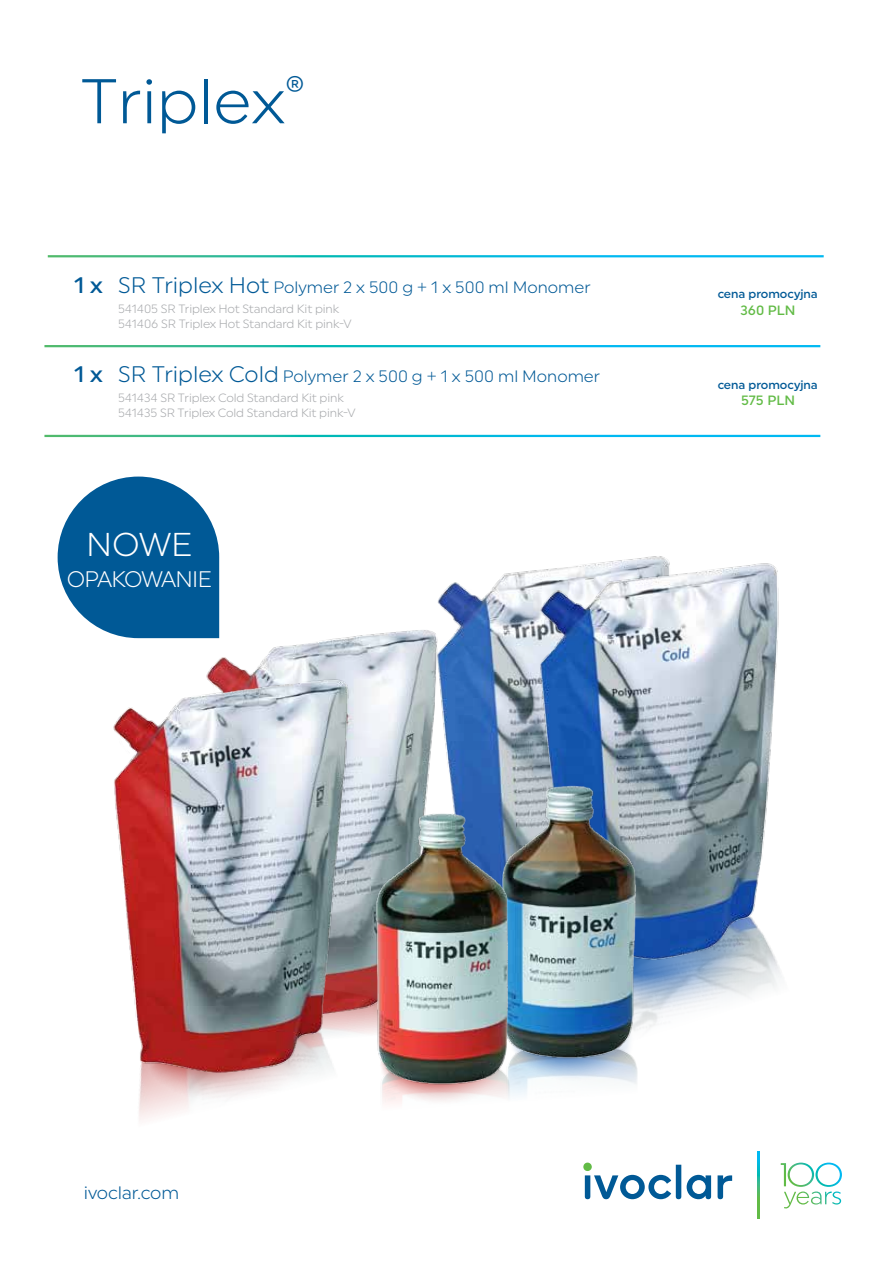
<style>
.page{position:relative;width:893px;height:1263px;background:#fff}
.page>*{position:absolute;margin:0;border:0;box-sizing:border-box;transform-origin:0 0}
.t1{font:63px "Uniform Pro Lgt";color:#005996}
.t2{font:33px "Uniform Pro Lgt";color:#fff}
.t3{font:22.5px "Uniform Pro Lgt";letter-spacing:-.03em;color:#fff}
.t4{font:18px "Uniform Pro Lgt";letter-spacing:-.015em;color:#005996}
.t5{font:16.5px "Uniform Pro Lgt";color:#005996}
.t6{font:500 13.5px "Uniform Pro";color:#62bb46}
.t7{font:12px/15px "Uniform Pro Lgt";letter-spacing:-.01em;color:#a7a9ac}
.t8{font:500 12px "Uniform Pro";color:#005996}
.s1{font-family:"Uniform Pro";font-weight:500;font-size:22.5px}
.s2{font-size:22.5px}
</style>
<div class="page">
<img style="left:139px;top:1072px;width:37px;height:48px">
<svg style="left:143px;top:1072px;width:175px;height:39px"></svg>
<div style="left:509px;top:1003px;width:127px;height:82px;background:#f6f9fa;border-radius:50%"></div>
<svg style="left:698px;top:994px;width:51px;height:9px"></svg>
<img style="left:164px;top:552px;width:232px;height:482px">
<img style="left:396px;top:556px;width:272px;height:231px">
<img style="left:497px;top:560px;width:285px;height:434px">
<img style="left:454px;top:757px;width:244px;height:320px">
<img style="left:371px;top:787px;width:193px;height:317px">
<img style="left:113px;top:671px;width:239px;height:401px">
<div style="left:58px;top:477px;width:161px;height:161px;background:#005996;border-radius:81px"></div>
<svg style="left:781px;top:1162px;width:61px;height:46px"></svg>
<svg style="left:583px;top:1162px;width:9px;height:9px"></svg>
<svg style="left:585px;top:1165px;width:147px;height:34px"></svg>
<svg style="left:757px;top:1151px;width:2px;height:68px"></svg>
<h1 class="t1" style="left:81px;top:65px;width:226px">Triplex<sup>®</sup></h1>
<h3 class="t5" style="left:74px;top:278px;width:518px"><span class="s1">1 x</span> <span class="s2">S R Triplex Hot</span> Polymer 2 x 500 g + 1 x 500 ml Monomer</h3>
<p class="t7" style="left:118px;top:301px;width:235px">541405 SR Triplex Hot Standard Kit pink<br>541406 SR Triplex Hot Standard Kit pink-V</p>
<h3 class="t5" style="left:74px;top:367px;width:527px"><span class="s1">1 x</span> <span class="s2">SR Triplex Cold</span> Polymer 2 x 500 g + 1 x 500 ml Monomer</h3>
<p class="t7" style="left:118px;top:390px;width:239px">541434 SR Triplex Cold Standard Kit pink<br>541435 SR Triplex Cold Standard Kit pink-V</p>
<h2 class="t2" style="left:86px;top:525px;width:80px">Nowe</h2>
<h3 class="t3" style="left:67px;top:566px;width:147px">OPAKOWANIE</h3>
<p class="t8" style="left:718px;top:287px;width:101px">cena promocyjna</p>
<p class="t6" style="left:740px;top:302px;width:57px">360 PLN</p>
<p class="t8" style="left:718px;top:378px;width:101px">cena promocyjna</p>
<p class="t6" style="left:741px;top:393px;width:56px">575 PLN</p>
<h3 class="t4" style="left:84px;top:1182px;width:97px">ivoclar.com</h3>
</div>
